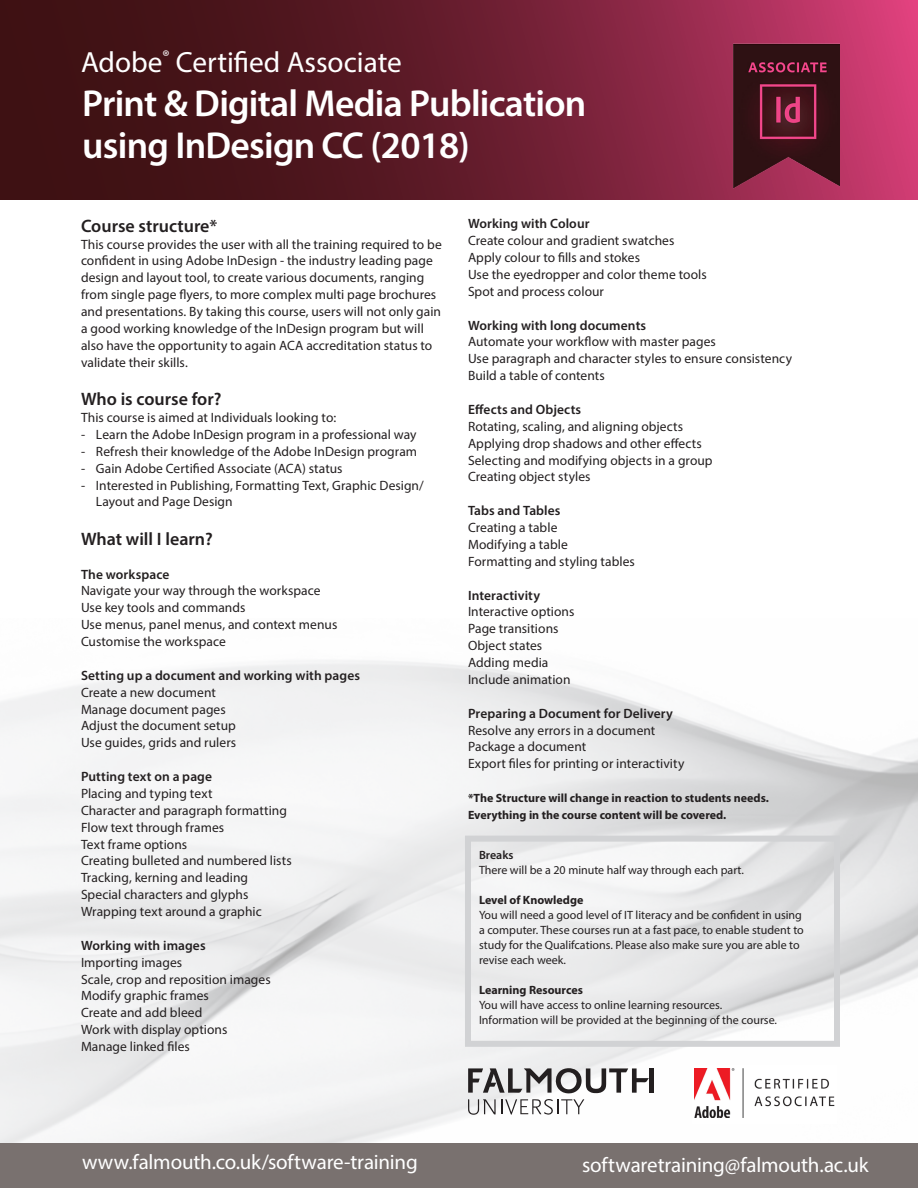
<style>
.page{position:relative;width:918px;height:1188px;background:#fff}
.page>*{position:absolute;margin:0;border:0;box-sizing:border-box;transform-origin:0 0}
.t1{font:600 37.65px/41.8px "Myriad Pro";letter-spacing:-.02em;color:#fff}
.t2{font:29.25px "Myriad Pro";color:#fff}
.Paragraph_Style_1{font:21px "Myriad Pro";letter-spacing:-.01em;color:#fff}
.t3{font:600 18px "Myriad Pro";color:#231f20}
.Paragraph_Style_1-2{font:13.5px/16.8px "Myriad Pro";letter-spacing:.005em;color:#231f20}
.Paragraph_Style_1-3{font:600 13.5px "Myriad Pro";letter-spacing:.005em;color:#231f20}
.t4{font:12px/15px "Myriad Pro";color:#231f20}
.t5{font:700 12px "Myriad Pro";color:#231f20}
.t6{font:600 12px "Myriad Pro";color:#231f20}
</style>
<div class="page">
<div style="left:0;top:1143px;width:918px;height:45px;background:#79716f"></div>
<svg style="left:0;top:0;width:918px;height:199px;background:#6b1e30"></svg>
<img style="left:725px;top:43px;width:115px;height:146px">
<div style="left:649px;top:1068px;width:5px;height:25px;background:#231f20"></div>
<svg style="left:468px;top:1068px;width:181px;height:47px"></svg>
<img style="left:694px;top:1069px;width:141px;height:49px">
<div style="left:465px;top:836px;width:375px;height:211px;border:6px solid #d1d2d4"></div>
<p class="t2" style="left:81px;top:44px;width:322px">Adobe<sup>®</sup> Certified Associate</p>
<p class="t1" style="left:82px;top:81px;width:506px">Print &amp; Digital Media Publication using InDesign CC (2018)</p>
<p class="t3" style="left:81px;top:214px;width:138px">Course structure*</p>
<p class="Paragraph_Style_1-2" style="left:81px;top:235px;width:362px">This course provides the user with all the training required to be confident in using Adobe InDesign - the industry leading page design and layout tool, to create various documents, ranging from single page flyers, to more complex multi page brochures and presentations. By taking this course, users will not only gain a good working knowledge of the InDesign program but will also have the opportunity to again ACA accreditation status to validate their skills.</p>
<p class="t3" style="left:81px;top:388px;width:142px">Who is course for?</p>
<p class="Paragraph_Style_1-2" style="left:81px;top:409px;width:257px">This course is aimed at Individuals looking to:</p>
<p class="Paragraph_Style_1-2" style="left:81px;top:426px;width:337px">- Learn the Adobe InDesign program in a professional way</p>
<p class="Paragraph_Style_1-2" style="left:81px;top:443px;width:338px">- Refresh their knowledge of the Adobe InDesign program</p>
<p class="Paragraph_Style_1-2" style="left:81px;top:459px;width:263px">- Gain Adobe Certified Associate (ACA) status</p>
<p class="Paragraph_Style_1-2" style="left:96px;top:476px;width:329px;text-indent:-15px">- Interested in Publishing, Formatting Text, Graphic Design/<br>Layout and Page Design</p>
<p class="t3" style="left:81px;top:527px;width:133px">What will I learn?</p>
<p class="Paragraph_Style_1-3" style="left:81px;top:565px;width:90px">The workspace</p>
<p class="Paragraph_Style_1-2" style="left:81px;top:582px;width:241px">Navigate your way through the workspace</p>
<p class="Paragraph_Style_1-2" style="left:81px;top:599px;width:166px">Use key tools and commands</p>
<p class="Paragraph_Style_1-2" style="left:81px;top:616px;width:258px">Use menus, panel menus, and context menus</p>
<p class="Paragraph_Style_1-2" style="left:81px;top:633px;width:146px">Customise the workspace</p>
<p class="Paragraph_Style_1-3" style="left:81px;top:667px;width:281px">Setting up a document and working with pages</p>
<p class="Paragraph_Style_1-2" style="left:81px;top:684px;width:137px">Create a new document</p>
<p class="Paragraph_Style_1-2" style="left:81px;top:700px;width:146px">Manage document pages</p>
<p class="Paragraph_Style_1-2" style="left:81px;top:717px;width:156px">Adjust the document setup</p>
<p class="Paragraph_Style_1-2" style="left:81px;top:734px;width:157px">Use guides, grids and rulers</p>
<p class="Paragraph_Style_1-3" style="left:81px;top:768px;width:133px">Putting text on a page</p>
<p class="Paragraph_Style_1-2" style="left:81px;top:785px;width:133px">Placing and typing text</p>
<p class="Paragraph_Style_1-2" style="left:81px;top:802px;width:208px">Character and paragraph formatting</p>
<p class="Paragraph_Style_1-2" style="left:81px;top:819px;width:145px">Flow text through frames</p>
<p class="Paragraph_Style_1-2" style="left:81px;top:835px;width:108px">Text frame options</p>
<p class="Paragraph_Style_1-2" style="left:81px;top:852px;width:212px">Creating bulleted and numbered lists</p>
<p class="Paragraph_Style_1-2" style="left:81px;top:869px;width:169px">Tracking, kerning and leading</p>
<p class="Paragraph_Style_1-2" style="left:81px;top:886px;width:169px">Special characters and glyphs</p>
<p class="Paragraph_Style_1-2" style="left:81px;top:903px;width:182px">Wrapping text around a graphic</p>
<p class="Paragraph_Style_1-3" style="left:81px;top:937px;width:126px">Working with images</p>
<p class="Paragraph_Style_1-2" style="left:81px;top:954px;width:103px">Importing images</p>
<p class="Paragraph_Style_1-2" style="left:81px;top:970px;width:191px">Scale, crop and reposition images</p>
<p class="Paragraph_Style_1-2" style="left:81px;top:987px;width:129px">Modify graphic frames</p>
<p class="Paragraph_Style_1-2" style="left:81px;top:1004px;width:123px">Create and add bleed</p>
<p class="Paragraph_Style_1-2" style="left:81px;top:1021px;width:148px">Work with display options</p>
<p class="Paragraph_Style_1-2" style="left:81px;top:1038px;width:110px">Manage linked files</p>
<p class="Paragraph_Style_1-3" style="left:468px;top:215px;width:123px">Working with Colour</p>
<p class="Paragraph_Style_1-2" style="left:468px;top:232px;width:208px">Create colour and gradient swatches</p>
<p class="Paragraph_Style_1-2" style="left:468px;top:249px;width:174px">Apply colour to fills and stokes</p>
<p class="Paragraph_Style_1-2" style="left:468px;top:266px;width:240px">Use the eyedropper and color theme tools</p>
<p class="Paragraph_Style_1-2" style="left:468px;top:283px;width:138px">Spot and process colour</p>
<p class="Paragraph_Style_1-3" style="left:468px;top:316px;width:180px">Working with long documents</p>
<p class="Paragraph_Style_1-2" style="left:468px;top:333px;width:249px">Automate your workflow with master pages</p>
<p class="Paragraph_Style_1-2" style="left:468px;top:350px;width:326px">Use paragraph and character styles to ensure consistency</p>
<p class="Paragraph_Style_1-2" style="left:468px;top:367px;width:138px">Build a table of contents</p>
<p class="Paragraph_Style_1-3" style="left:468px;top:401px;width:115px">Effects and Objects</p>
<p class="Paragraph_Style_1-2" style="left:468px;top:418px;width:217px">Rotating, scaling, and aligning objects</p>
<p class="Paragraph_Style_1-2" style="left:468px;top:435px;width:235px">Applying drop shadows and other effects</p>
<p class="Paragraph_Style_1-2" style="left:468px;top:451px;width:246px">Selecting and modifying objects in a group</p>
<p class="Paragraph_Style_1-2" style="left:468px;top:468px;width:124px">Creating object styles</p>
<p class="Paragraph_Style_1-3" style="left:468px;top:502px;width:94px">Tabs and Tables</p>
<p class="Paragraph_Style_1-2" style="left:468px;top:519px;width:91px">Creating a table</p>
<p class="Paragraph_Style_1-2" style="left:468px;top:536px;width:101px">Modifying a table</p>
<p class="Paragraph_Style_1-2" style="left:468px;top:553px;width:168px">Formatting and styling tables</p>
<p class="Paragraph_Style_1-3" style="left:468px;top:586px;width:74px">Interactivity</p>
<p class="Paragraph_Style_1-2" style="left:468px;top:603px;width:108px">Interactive options</p>
<p class="Paragraph_Style_1-2" style="left:468px;top:620px;width:92px">Page transitions</p>
<p class="Paragraph_Style_1-2" style="left:468px;top:637px;width:76px">Object states</p>
<p class="Paragraph_Style_1-2" style="left:468px;top:654px;width:82px">Adding media</p>
<p class="Paragraph_Style_1-2" style="left:468px;top:671px;width:104px">Include animation</p>
<p class="Paragraph_Style_1-3" style="left:468px;top:705px;width:206px">Preparing a Document for Delivery</p>
<p class="Paragraph_Style_1-2" style="left:468px;top:721px;width:189px">Resolve any errors in a document</p>
<p class="Paragraph_Style_1-2" style="left:468px;top:738px;width:120px">Package a document</p>
<p class="Paragraph_Style_1-2" style="left:468px;top:755px;width:218px">Export files for printing or interactivity</p>
<p class="t5" style="left:468px;top:790px;width:302px">*The Structure will change in reaction to students needs.</p>
<p class="t5" style="left:468px;top:807px;width:260px">Everything in the course content will be covered.</p>
<p class="t6" style="left:479px;top:848px;width:36px">Breaks</p>
<p class="t4" style="left:479px;top:863px;width:267px">There will be a 20 minute half way through each part.</p>
<p class="t5" style="left:479px;top:892px;width:106px">Level of Knowledge</p>
<p class="t4" style="left:479px;top:908px;width:326px">You will need a good level of IT literacy and be confident in using a computer. These courses run at a fast pace, to enable student to study for the Qualifcations. Please also make sure you are able to revise each week.</p>
<p class="t5" style="left:479px;top:982px;width:105px">Learning Resources</p>
<p class="t4" style="left:479px;top:998px;width:245px">You will have access to online learning resources.</p>
<p class="t4" style="left:479px;top:1013px;width:300px">Information will be provided at the beginning of the course.</p>
<p class="Paragraph_Style_1" style="left:82px;top:1149px;width:337px">www.falmouth.co.uk/software-training</p>
<p class="Paragraph_Style_1" style="left:582px;top:1152px;width:288px">softwaretraining@falmouth.ac.uk</p>
</div>
